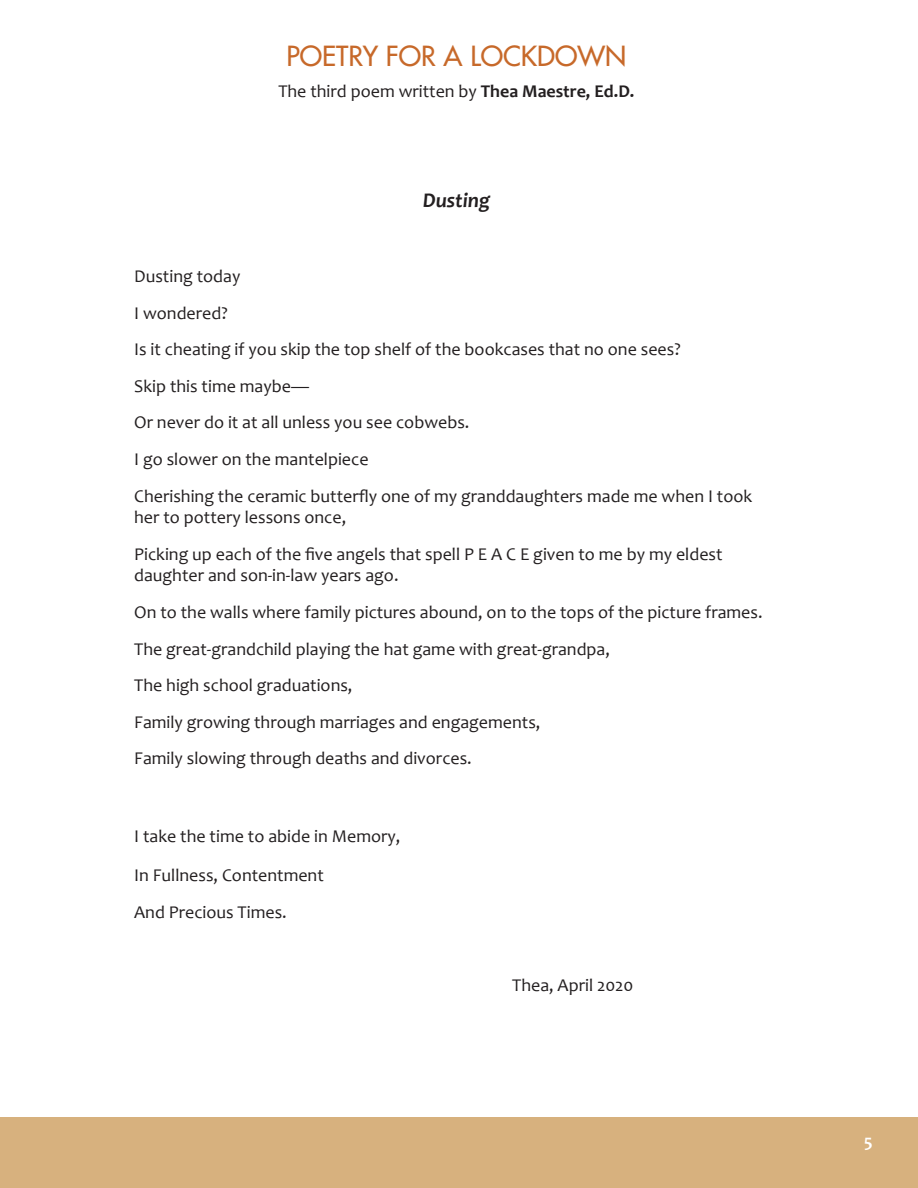
<style>
.page{position:relative;width:918px;height:1188px;background:#fff}
.page>*{position:absolute;margin:0;border:0;box-sizing:border-box;transform-origin:0 0}
.t1{font:27px "Futura";color:#c7692a}
.t2{font:italic 700 21px "Candara";color:#231f20}
.t3{font:18px/36.6px "Candara";color:#231f20}
.t4{font:700 18px "Candara";color:#fff}
.s1{font-weight:700}
</style>
<div class="page">
<div style="left:0;top:1117px;width:918px;height:71px;background:#d7b17e"></div>
<h1 class="t1" style="left:286px;top:42px;width:341px">POETRY FOR A LOCKDOWN</h1>
<p class="t3" style="left:278px;top:74px;width:358px">The third poem written by <span class="s1">Thea Maestre, Ed.D.</span></p>
<p class="t2" style="left:423px;top:192px;width:69px">Dusting</p>
<p class="t3" style="left:134px;top:260px;width:620px">Dusting today<br>I wondered?<br>Is it cheating if you skip the top shelf of the bookcases that no one sees?<br>Skip this time maybe—<br>Or never do it at all unless you see cobwebs.<br>I go slower on the mantelpiece<br>Cherishing the ceramic butterfly one of my granddaughters made me when I took</p>
<p class="t3" style="left:134px;top:501px;width:590px">her to pottery lessons once,<br>Picking up each of the five angels that spell P E A C E given to me by my eldest</p>
<p class="t3" style="left:134px;top:559px;width:630px">daughter and son‐in‐law years ago.<br>On to the walls where family pictures abound, on to the tops of the picture frames.<br>The great‐grandchild playing the hat game with great‐grandpa,<br>The high school graduations,<br>Family growing through marriages and engagements,<br>Family slowing through deaths and divorces.</p>
<p class="t3" style="left:134px;top:818px;width:268px;line-height:39.5px">I take the time to abide in Memory,<br>In Fullness, Contentment</p>
<p class="t3" style="left:134px;top:896px;width:154px">And Precious Times.</p>
<p class="t3" style="left:512px;top:969px;width:123px">Thea, April 2020</p>
<p class="t4" style="left:864px;top:1134px;width:10px">5</p>
</div>
